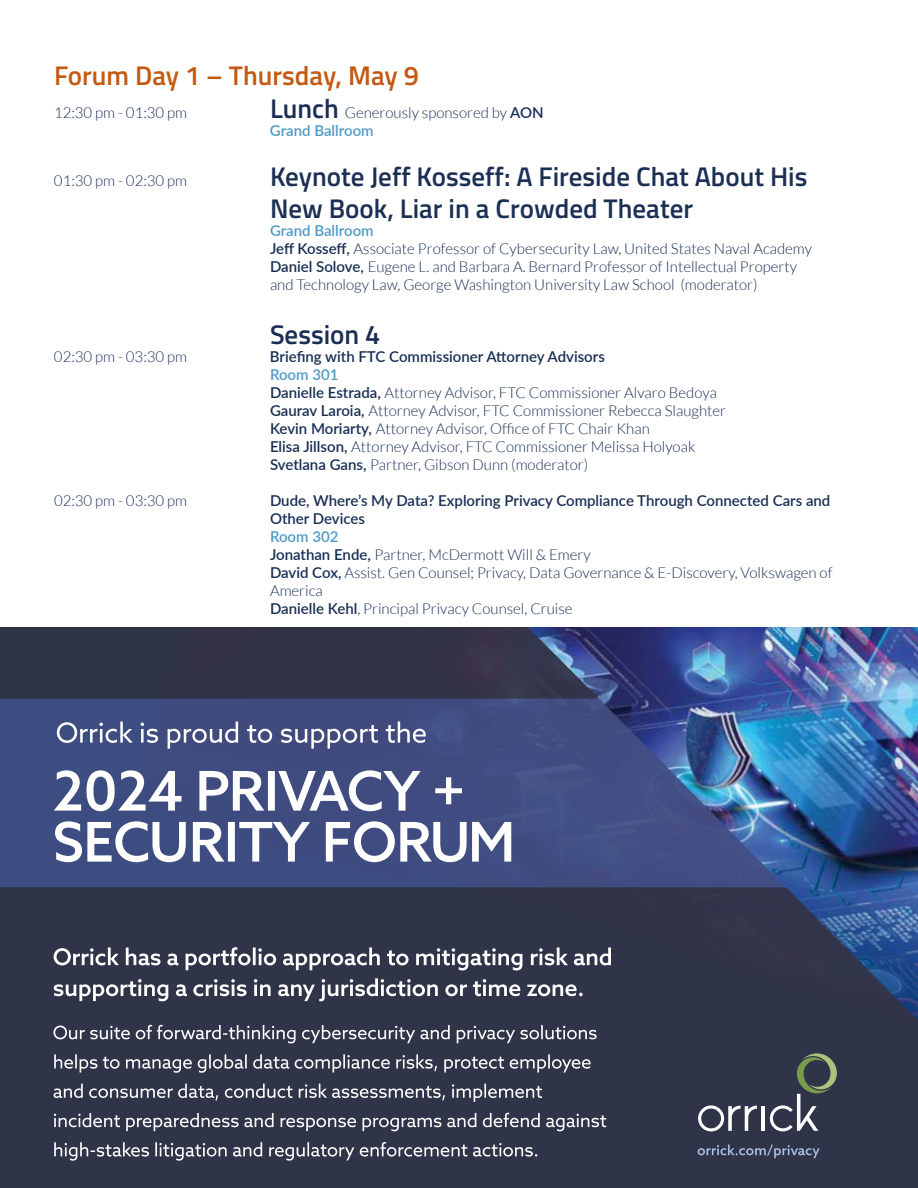
<style>
.page{position:relative;width:918px;height:1188px;background:#fff}
.page>*{position:absolute;margin:0;border:0;box-sizing:border-box;transform-origin:0 0}
.t1{font:600 27px/32.4px "Titillium Web";color:#1c2f54}
.t2{font:600 27px "Titillium Web";color:#c45911}
.t3{font:600 27px "Titillium Web";color:#1b2e55}
.t4{font:300 15px/18px "Lato";color:#192f54}
.t5{font:300 15px/18px "Lato";color:#172f54}
.t6{font:600 15px/18px "Lato";color:#192f54}
.t7{font:300 15px/18px "Lato";color:#1c2e55}
.s1{font-family:"Titillium Web";font-weight:600;font-size:27px;color:#1b2e55}
.s2{font-weight:600}
.s3{font-weight:600;color:#509ac8}
.s4{color:#192f54}
.s5{font-weight:600;color:#172f54}
</style>
<div class="page">
<svg style="left:0;top:627px;width:918px;height:561px;background:#323c5a"></svg>
<svg style="left:0;top:698px;width:786px;height:189px;background:#405287"></svg>
<svg style="left:55px;top:821px;width:456px;height:41px"></svg>
<svg style="left:54px;top:770px;width:408px;height:41px"></svg>
<svg style="left:57px;top:721px;width:369px;height:28px;background:#646d97"></svg>
<svg style="left:54px;top:1142px;width:483px;height:19px;background:#595c6d"></svg>
<svg style="left:54px;top:1113px;width:552px;height:18px;background:#5b5e6f"></svg>
<svg style="left:54px;top:1084px;width:488px;height:18px;background:#595c6d"></svg>
<svg style="left:54px;top:1054px;width:537px;height:19px;background:#595c6d"></svg>
<svg style="left:53px;top:1025px;width:544px;height:18px;background:#595d6d"></svg>
<svg style="left:54px;top:978px;width:529px;height:23px"></svg>
<svg style="left:54px;top:947px;width:557px;height:23px"></svg>
<svg style="left:698px;top:1145px;width:122px;height:13px;background:#4d556e"></svg>
<hr style="left:761px;top:1106px;width:4px;height:25px;background:#fff">
<svg style="left:770px;top:1053px;width:67px;height:78px;background:#4c525b"></svg>
<svg style="left:698px;top:1105px;width:59px;height:26px"></svg>
<h1 class="t2" style="left:54px;top:55px;width:366px">Forum Day 1 – Thursday, May 9</h1>
<p class="t4" style="left:54px;top:103px;width:135px">12:30 pm - 01:30 pm</p>
<p class="t7" style="left:270px;top:103px;width:275px"><span class="s1">Lunch</span> Generously sponsored by <span class="s2">AON<br></span><span class="s3">Grand Ballroom</span></p>
<p class="t4" style="left:54px;top:172px;width:135px">01:30 pm - 02:30 pm</p>
<h1 class="t1" style="left:270px;top:159px;width:539px">Keynote Jeff Kosseff: A Fireside Chat About His<br>New Book, Liar in a Crowded Theater</h1>
<p class="t5" style="left:270px;top:222px;width:544px"><span class="s3">Grand Ballroom<br></span><span class="s2">Jeff Kosseff,</span> Associate Professor of Cybersecurity Law, United States Naval Academy <span class="s2">Daniel Solove,</span> Eugene L. and Barbara A. Bernard Professor of Intellectual Property and Technology Law, George Washington University Law School <span class="s4">(moderator)</span></p>
<h1 class="t3" style="left:270px;top:315px;width:112px">Session 4</h1>
<p class="t4" style="left:54px;top:348px;width:135px">02:30 pm - 03:30 pm</p>
<p class="t6" style="left:270px;top:347px;width:336px">Briefing with FTC Commissioner Attorney Advisors</p>
<p class="t4" style="left:270px;top:366px;width:458px"><span class="s3">Room 301<br></span><span class="s5">Danielle Estrada,</span> Attorney Advisor, FTC Commissioner Alvaro Bedoya <span class="s5">Gaurav Laroia,</span> Attorney Advisor, FTC Commissioner Rebecca Slaughter <span class="s2">Kevin Moriarty,</span> Attorney Advisor, Office of FTC Chair Khan<br><span class="s2">Elisa Jillson,</span> Attorney Advisor, FTC Commissioner Melissa Holyoak <span class="s5">Svetlana Gans,</span> Partner, Gibson Dunn (moderator)</p>
<p class="t4" style="left:54px;top:492px;width:135px">02:30 pm - 03:30 pm</p>
<p class="t6" style="left:270px;top:491px;width:562px">Dude, Where’s My Data? Exploring Privacy Compliance Through Connected Cars and<br>Other Devices</p>
<p class="t4" style="left:270px;top:528px;width:564px"><span class="s3">Room 302<br></span><span class="s5">Jonathan Ende,</span> Partner, McDermott Will &amp; Emery<br><span class="s2">David Cox,</span> Assist. Gen Counsel; Privacy, Data Governance &amp; E-Discovery, Volkswagen of America<br><span class="s2">Danielle Kehl</span>, Principal Privacy Counsel, Cruise</p>
</div>
